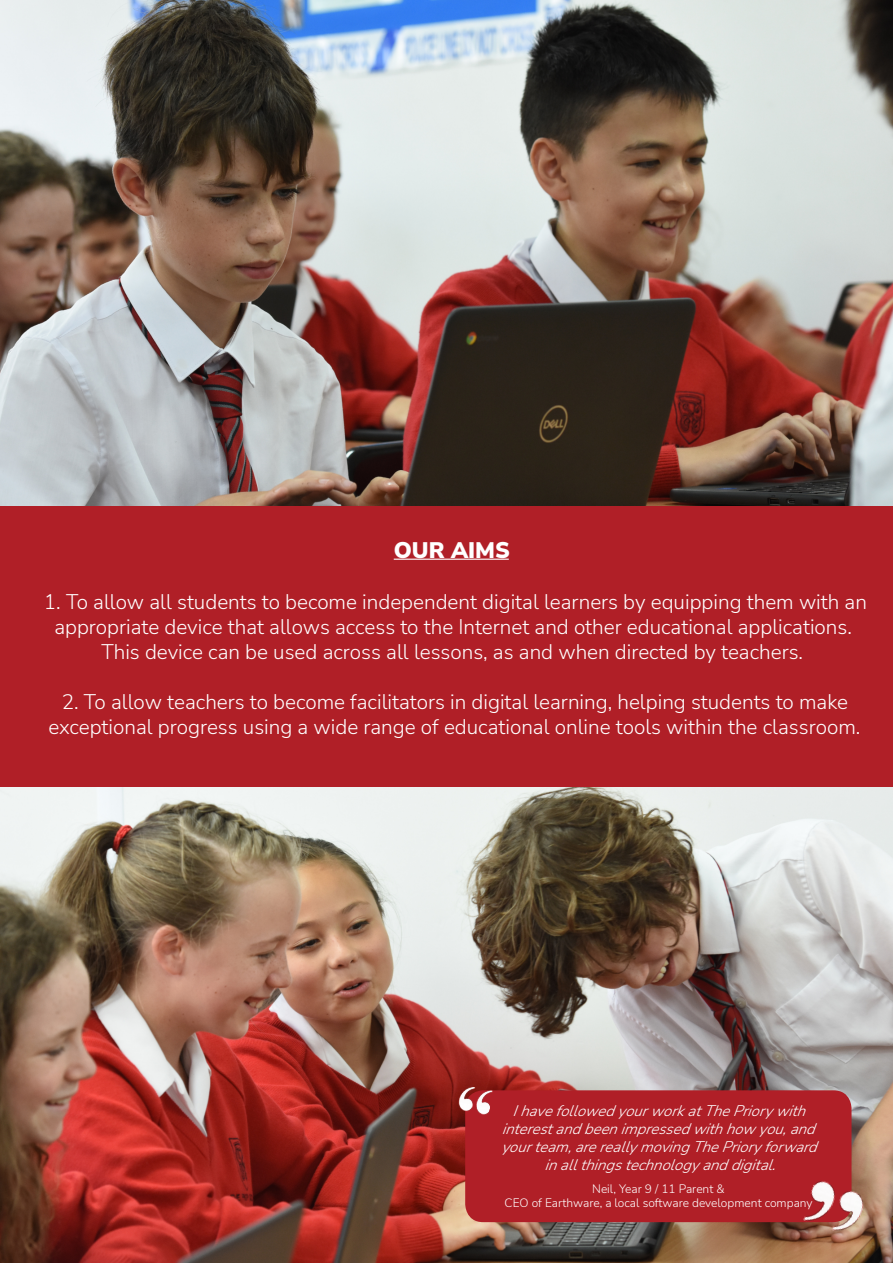
<style>
.page{position:relative;width:893px;height:1263px;background:#fff}
.page>*{position:absolute;margin:0;border:0;box-sizing:border-box;transform-origin:0 0}
.t1{font:900 22.5px "Nunito Sans";color:#fff}
.t2{font:300 20.7px/24.9px "Nunito Sans";color:#fff;text-align:center}
.t3{font:italic 300 15px/18px "Nunito Sans";color:#fff;text-align:center}
.t4{font:300 12px/14.4px "Nunito Sans";color:#fff;text-align:center}
</style>
<div class="page">
<img style="left:0;top:787px;width:893px;height:476px">
<img style="left:0;top:0;width:893px;height:506px">
<div style="left:0;top:506px;width:893px;height:281px;background:#b01f27"></div>
<hr style="left:394px;top:559px;width:115px;height:1px;background:#fff">
<div style="left:465px;top:1090px;width:386px;height:132px;background:#b01f27;border-radius:18px"></div>
<img style="left:458px;top:1087px;width:34px;height:28px">
<img style="left:801px;top:1178px;width:67px;height:61px">
<p class="t1" style="left:394px;top:535px;width:118px">OUR AIMS</p>
<p class="t2" style="left:44px;top:590px;width:825px">1. To allow all students to become independent digital learners by equipping them with an appropriate device that allows access to the Internet and other educational applications.<br>This device can be used across all lessons, as and when directed by teachers.</p>
<p class="t2" style="left:48px;top:689px;width:813px">2. To allow teachers to become facilitators in digital learning, helping students to make exceptional progress using a wide range of educational online tools within the classroom.</p>
<p class="t3" style="left:501px;top:1102px;width:324px">I have followed your work at The Priory with interest and been impressed with how you, and your team, are really moving The Priory forward in all things technology and digital.</p>
<p class="t4" style="left:505px;top:1182px;width:310px">Neil, Year 9 / 11 Parent &amp;<br>CEO of Earthware, a local software development company</p>
</div>
